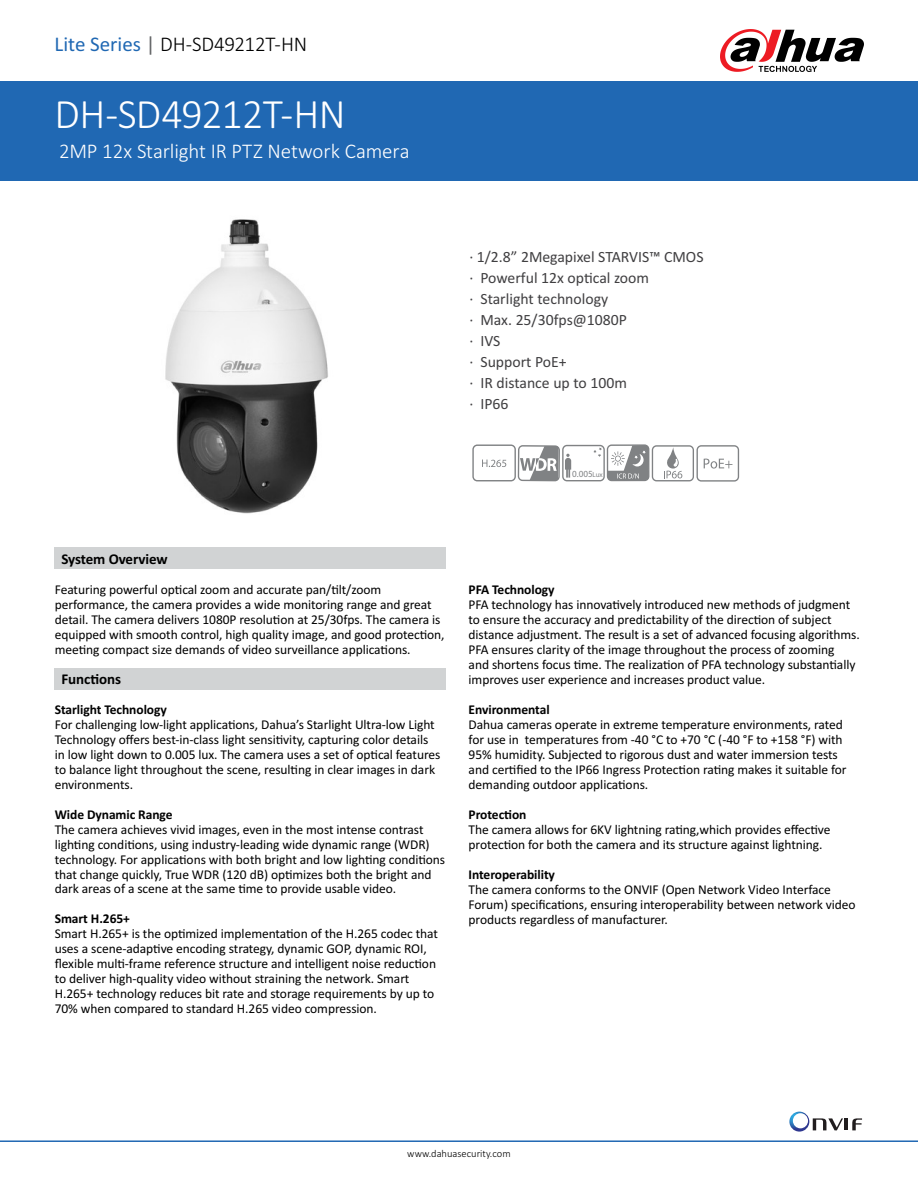
<style>
.page{position:relative;width:918px;height:1188px;background:#fff}
.page>*{position:absolute;margin:0;border:0;box-sizing:border-box;transform-origin:0 0}
.t1{font:300 42px "Calibri";letter-spacing:-.02em;color:#fff}
.t2{font:300 21px "Calibri";letter-spacing:-.01em;color:#fff}
.t3{font:300 21px "Calibri";letter-spacing:-.015em;color:#000}
.t4{font:15.75px/21px "Calibri";color:#403f41}
.t5{font:700 15px "Calibri";letter-spacing:-.005em;color:#000}
.t6{font:13.5px/15px "Calibri";letter-spacing:-.005em;color:#000}
.t7{font:700 13.5px "Calibri";letter-spacing:-.005em;color:#000}
.t8{font:300 10.5px "Calibri";color:#000}
.t9{font:condensed 9.45px "Myriad Pro";color:#808284}
.s1{font-weight:400;color:#2068b3}
.s2{font-weight:400;color:#626466}
.s3{font-size:7.35px}
</style>
<div class="page">
<div style="left:0;top:81px;width:918px;height:100px;background:#2068b3"></div>
<hr style="left:0;top:1140px;width:918px;height:2px;background:#2068b3">
<svg style="left:720px;top:29px;width:144px;height:43px"></svg>
<svg style="left:789px;top:1112px;width:73px;height:20px"></svg>
<img style="left:165px;top:219px;width:163px;height:295px">
<svg style="left:472px;top:444px;width:267px;height:38px"></svg>
<div style="left:54px;top:548px;width:391px;height:21px;background:#d1d3d4"></div>
<div style="left:54px;top:668px;width:391px;height:22px;background:#d1d3d4"></div>
<h2 class="t3" style="left:55px;top:31px;width:254px"><span class="s1">Lite Series</span> <span class="s2">|</span> DH-SD49212T-HN</h2>
<h1 class="t1" style="left:55px;top:88px;width:293px">DH-SD49212T-HN</h1>
<h2 class="t2" style="left:59px;top:138px;width:352px">2MP 12x Starlight IR PTZ Network Camera</h2>
<p class="t4" style="left:469px;top:247px;width:236px">· 1/2.8” 2Megapixel STARVIS™ CMOS · Powerful 12x optical zoom<br>· Starlight technology<br>· Max. 25/30fps@1080P<br>· IVS<br>· Support PoE+<br>· IR distance up to 100m<br>· IP66</p>
<p class="t9" style="left:572px;top:469px;width:32px">0.005<span class="s3">Lux</span></p>
<p class="t5" style="left:61px;top:549px;width:108px">System Overview</p>
<p class="t6" style="left:55px;top:582px;width:391px">Featuring powerful optical zoom and accurate pan/tilt/zoom performance, the camera provides a wide monitoring range and great detail. The camera delivers 1080P resolution at 25/30fps. The camera is equipped with smooth control, high quality image, and good protection, meeting compact size demands of video surveillance applications.</p>
<p class="t5" style="left:61px;top:669px;width:61px">Functions</p>
<p class="t7" style="left:55px;top:700px;width:114px">Starlight Technology</p>
<p class="t6" style="left:55px;top:717px;width:387px">For challenging low-light applications, Dahua’s Starlight Ultra-low Light Technology offers best-in-class light sensitivity, capturing color details in low light down to 0.005 lux. The camera uses a set of optical features to balance light throughout the scene, resulting in clear images in dark environments.</p>
<p class="t7" style="left:55px;top:805px;width:119px">Wide Dynamic Range</p>
<p class="t6" style="left:55px;top:822px;width:392px">The camera achieves vivid images, even in the most intense contrast lighting conditions, using industry-leading wide dynamic range (WDR) technology. For applications with both bright and low lighting conditions that change quickly, True WDR (120 dB) optimizes both the bright and dark areas of a scene at the same time to provide usable video.</p>
<p class="t7" style="left:55px;top:910px;width:77px">Smart H.265+</p>
<p class="t6" style="left:55px;top:927px;width:385px">Smart H.265+ is the optimized implementation of the H.265 codec that uses a scene-adaptive encoding strategy, dynamic GOP, dynamic ROI, flexible multi-frame reference structure and intelligent noise reduction to deliver high-quality video without straining the network. Smart H.265+ technology reduces bit rate and storage requirements by up to 70% when compared to standard H.265 video compression.</p>
<p class="t7" style="left:469px;top:581px;width:88px">PFA Technology</p>
<p class="t6" style="left:469px;top:597px;width:393px">PFA technology has innovatively introduced new methods of judgment to ensure the accuracy and predictability of the direction of subject distance adjustment. The result is a set of advanced focusing algorithms.<br>PFA ensures clarity of the image throughout the process of zooming<br>and shortens focus time. The realization of PFA technology substantially improves user experience and increases product value.</p>
<p class="t7" style="left:469px;top:701px;width:83px">Environmental</p>
<p class="t6" style="left:469px;top:717px;width:380px">Dahua cameras operate in extreme temperature environments, rated for use in temperatures from -40 °C to +70 °C (-40 °F to +158 °F) with 95% humidity. Subjected to rigorous dust and water immersion tests and certified to the IP66 Ingress Protection rating makes it suitable for demanding outdoor applications.</p>
<p class="t7" style="left:469px;top:806px;width:59px">Protection</p>
<p class="t6" style="left:469px;top:822px;width:363px">The camera allows for 6KV lightning rating,which provides effective protection for both the camera and its structure against lightning.</p>
<p class="t7" style="left:469px;top:866px;width:88px">Interoperability</p>
<p class="t6" style="left:469px;top:882px;width:389px">The camera conforms to the ONVIF (Open Network Video Interface<br>Forum) specifications, ensuring interoperability between network video products regardless of manufacturer.</p>
<p class="t8" style="left:407px;top:1147px;width:105px">www.dahuasecurity.com</p>
</div>
